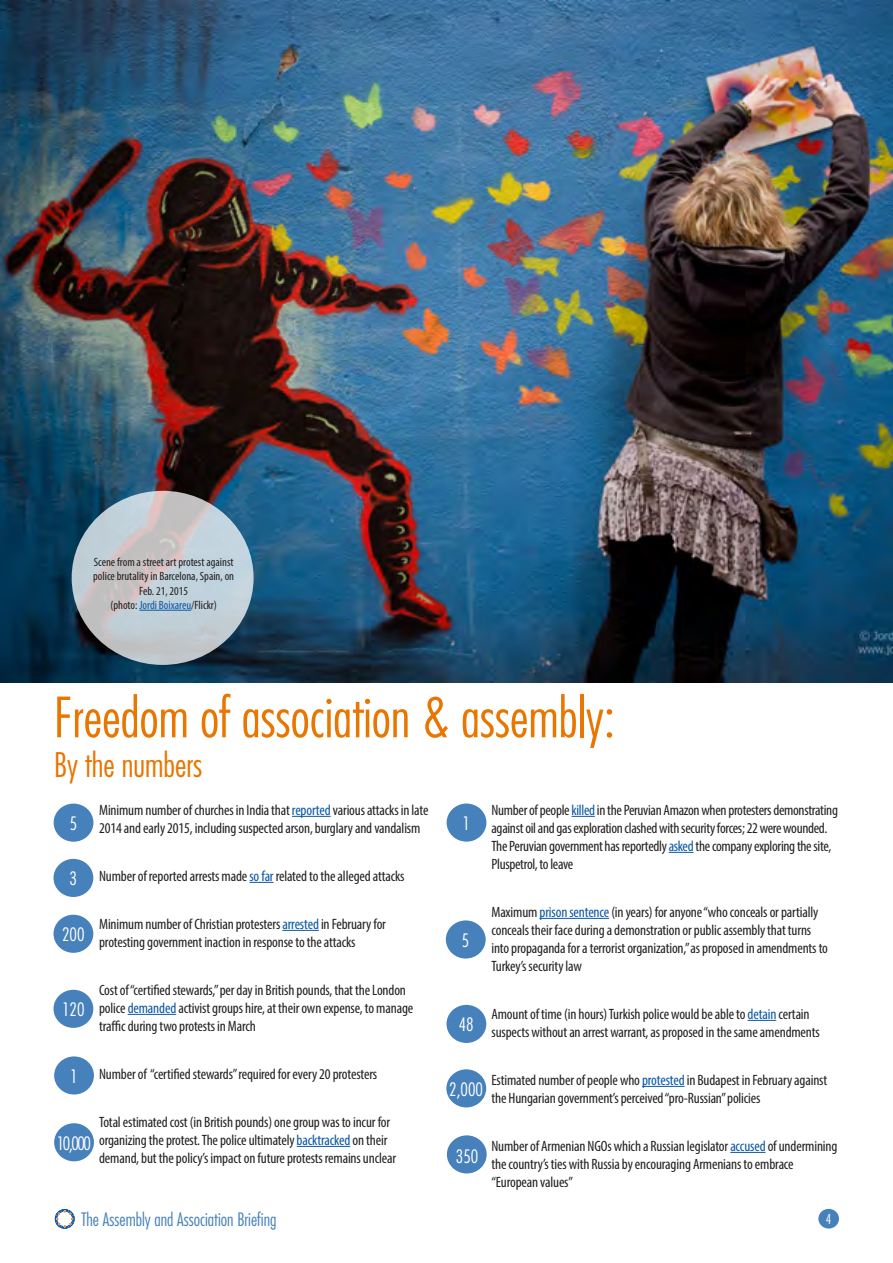
<style>
.page{position:relative;width:893px;height:1263px;background:#fff}
.page>*{position:absolute;margin:0;border:0;box-sizing:border-box;transform-origin:0 0}
.t1{font:300 condensed 54px "Futura LT";color:#e87600}
.t2{font:300 condensed 33px "Futura LT";color:#e87600}
.t3{font:300 condensed 18px "Futura LT";color:#4781bb}
.t4{font:300 condensed 18px "Futura LT";color:#fff}
.Newsletter_text{font:condensed 15px/18px "Myriad Pro";letter-spacing:-.01em;color:#231f20}
.t5{font:300 condensed 13.5px "Futura LT";color:#fff}
.UNSR_annual_report_c{font:condensed 12px/14.4px "Myriad Pro";color:#231f20;text-align:center}
.s1{color:#0a57a5}
</style>
<div class="page">
<hr style="left:292px;top:816px;width:39px;height:1px;background:#0a57a5">
<svg style="left:249px;top:882px;width:25px;height:1px"></svg>
<hr style="left:282px;top:930px;width:37px;height:1px;background:#0a57a5">
<hr style="left:128px;top:1014px;width:48px;height:1px;background:#0a57a5">
<hr style="left:297px;top:1146px;width:53px;height:1px;background:#0a57a5">
<svg style="left:571px;top:816px;width:24px;height:1px"></svg>
<svg style="left:669px;top:852px;width:24px;height:1px"></svg>
<hr style="left:539px;top:918px;width:70px;height:1px;background:#0a57a5">
<svg style="left:748px;top:1020px;width:28px;height:1px"></svg>
<hr style="left:642px;top:1086px;width:43px;height:1px;background:#0a57a5">
<hr style="left:730px;top:1152px;width:35px;height:1px;background:#0a57a5">
<img style="left:0;top:0;width:893px;height:682px">
<div style="left:818px;top:1209px;width:21px;height:19px;background:#4781bb;border-radius:50%"></div>
<svg style="left:55px;top:1209px;width:20px;height:20px"></svg>
<div style="left:54px;top:803px;width:39px;height:39px;background:#4781bb;border-radius:50%"></div>
<div style="left:54px;top:1056px;width:40px;height:38px;background:#4781bb;border-radius:50%"></div>
<div style="left:54px;top:859px;width:39px;height:38px;background:#4781bb;border-radius:50%"></div>
<div style="left:54px;top:915px;width:39px;height:38px;background:#4781bb;border-radius:50%"></div>
<div style="left:54px;top:990px;width:39px;height:38px;background:#4781bb;border-radius:50%"></div>
<svg style="left:72px;top:491px;width:182px;height:174px;background:#c3cad0"></svg>
<hr style="left:139px;top:610px;width:52px;height:1px;background:#0a57a5">
<div style="left:54px;top:1123px;width:40px;height:38px;background:#4781bb;border-radius:50%"></div>
<div style="left:447px;top:803px;width:39px;height:39px;background:#4781bb;border-radius:50%"></div>
<div style="left:446px;top:1069px;width:40px;height:38px;background:#4781bb;border-radius:50%"></div>
<div style="left:447px;top:1135px;width:40px;height:38px;background:#4781bb;border-radius:50%"></div>
<div style="left:446px;top:920px;width:40px;height:38px;background:#4781bb;border-radius:50%"></div>
<div style="left:446px;top:1005px;width:40px;height:38px;background:#4781bb;border-radius:50%"></div>
<p class="UNSR_annual_report_c" style="left:93px;top:554px;width:143px">Scene from a street art protest against police brutality in Barcelona, Spain, on<br>Feb. 21, 2015</p>
<p class="UNSR_annual_report_c" style="left:110px;top:598px;width:108px">(photo: <span class="s1">Jordi Boixareu</span>/Flickr)</p>
<p class="t1" style="left:54px;top:685px;width:563px">Freedom of association &amp; assembly:</p>
<p class="t2" style="left:54px;top:745px;width:150px">By the numbers</p>
<p class="t4" style="left:70px;top:812px;width:9px">5</p>
<p class="Newsletter_text" style="left:99px;top:801px;width:331px">Minimum number of churches in India that <span class="s1">reported</span> various attacks in late<br>2014 and early 2015, including suspected arson, burglary and vandalism</p>
<p class="Newsletter_text" style="left:99px;top:867px;width:307px">Number of reported arrests made <span class="s1">so far</span> related to the alleged attacks</p>
<p class="Newsletter_text" style="left:99px;top:915px;width:288px">Minimum number of Christian protesters <span class="s1">arrested</span> in February for protesting government inaction in response to the attacks</p>
<p class="Newsletter_text" style="left:99px;top:981px;width:316px">Cost of “certified stewards,” per day in British pounds, that the London police <span class="s1">demanded</span> activist groups hire, at their own expense, to manage traffic during two protests in March</p>
<p class="Newsletter_text" style="left:99px;top:1065px;width:280px">Number of “certified stewards” required for every 20 protesters</p>
<p class="Newsletter_text" style="left:99px;top:1113px;width:298px">Total estimated cost (in British pounds) one group was to incur for organizing the protest. The police ultimately <span class="s1">backtracked</span> on their demand, but the policy’s impact on future protests remains unclear</p>
<p class="Newsletter_text" style="left:491px;top:801px;width:348px">Number of people <span class="s1">killed</span> in the Peruvian Amazon when protesters demonstrating against oil and gas exploration clashed with security forces; 22 were wounded.<br>The Peruvian government has reportedly <span class="s1">asked</span> the company exploring the site, Pluspetrol, to leave</p>
<p class="Newsletter_text" style="left:491px;top:903px;width:338px">Maximum <span class="s1">prison sentence</span> (in years) for anyone “who conceals or partially conceals their face during a demonstration or public assembly that turns into propaganda for a terrorist organization,” as proposed in amendments to Turkey’s security law</p>
<p class="Newsletter_text" style="left:491px;top:1005px;width:330px">Amount of time (in hours) Turkish police would be able to <span class="s1">detain</span> certain suspects without an arrest warrant, as proposed in the same amendments</p>
<p class="Newsletter_text" style="left:491px;top:1071px;width:337px">Estimated number of people who <span class="s1">protested</span> in Budapest in February against the Hungarian government’s perceived “pro-Russian” policies</p>
<p class="Newsletter_text" style="left:491px;top:1137px;width:347px">Number of Armenian NGOs which a Russian legislator <span class="s1">accused</span> of undermining the country’s ties with Russia by encouraging Armenians to embrace “European values”</p>
<p class="t4" style="left:463px;top:812px;width:9px">1</p>
<p class="t4" style="left:70px;top:868px;width:9px">3</p>
<p class="t4" style="left:62px;top:924px;width:24px">200</p>
<p class="t4" style="left:462px;top:929px;width:9px">5</p>
<p class="t4" style="left:62px;top:999px;width:24px">120</p>
<p class="t4" style="left:459px;top:1014px;width:16px">48</p>
<p class="t4" style="left:70px;top:1065px;width:9px">1</p>
<p class="t4" style="left:449px;top:1078px;width:35px">2,000</p>
<p class="t4" style="left:57px;top:1132px;width:35px">10,000</p>
<p class="t4" style="left:456px;top:1145px;width:24px">350</p>
<p class="t3" style="left:81px;top:1209px;width:197px">The Assembly and Association Briefing</p>
<p class="t5" style="left:826px;top:1211px;width:7px">4</p>
</div>
